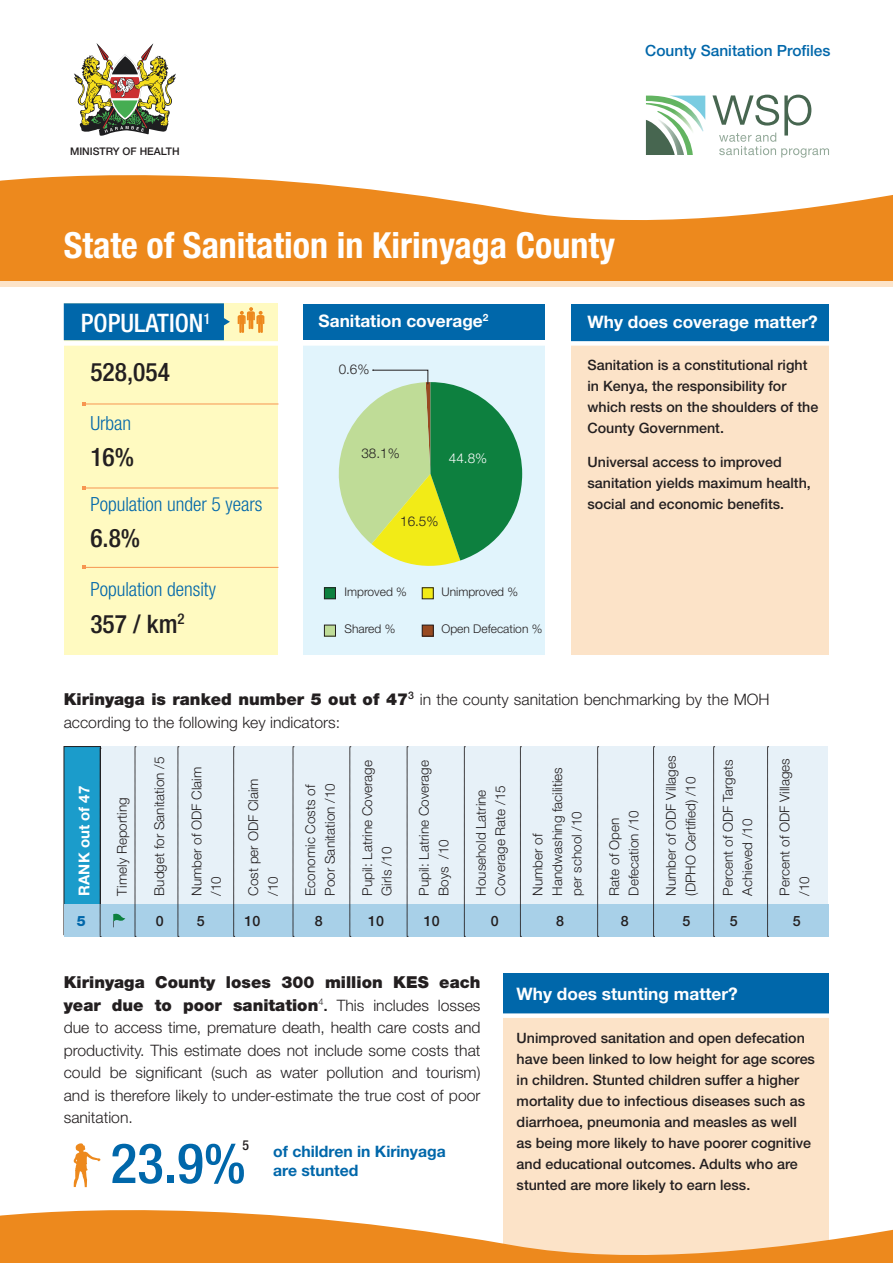
<style>
.page{position:relative;width:893px;height:1263px;background:#fff}
.page>*{position:absolute;margin:0;border:0;box-sizing:border-box;transform-origin:0 0}
.t1{font:500 condensed 55.5px "Helvetica Neue LT Std";color:#0067aa}
.t2{font:700 condensed 36px "Helvetica Neue LT Std";color:#fff}
.t3{font:500 condensed 25.5px "Helvetica Neue LT Std";color:#231f20}
.t4{font:500 condensed 25.5px "Helvetica Neue LT Std";color:#fff}
.t5{font:300 condensed 19.5px "Helvetica Neue LT Std";color:#0067aa}
.CSO_Body_text{font:700 17.25px "Helvetica Neue LT Std";color:#fff}
.CSO_Body_text-2{font:900 16.5px/22.5px "Helvetica Neue LT Std";color:#231f20}
.CSO_Body_text-3{font:300 15.75px/22.5px "Helvetica Neue LT Std";color:#231f20}
.CSO_Body_text-4{font:700 15.75px/19.5px "Helvetica Neue LT Std";color:#0067aa}
.CSO_Body_text-5{font:500 15.45px "Helvetica Neue LT Std";color:#0067aa}
.CSO_Body_text-6{font:700 15px "Helvetica Neue LT Std";color:#fff}
.CSO_Body_text-7{font:500 14.25px/21px "Helvetica Neue LT Std";color:#231f20}
.CSO_Body_text-8{font:800 14.25px "Helvetica Neue LT Std";color:#0067aa}
.t6{font:500 condensed 13.8px "Helvetica Neue LT Std";color:#231f20}
.CSO_Body_text-9{font:300 13.5px/19.5px "Helvetica Neue LT Std";color:#231f20}
.CSO_Body_text-10{font:300 13.5px "Helvetica Neue LT Std";color:#fff}
.CSO_Body_text-11{font:300 12px "Helvetica Neue LT Std";color:#231f20}
.CSO_Body_text-12{font:500 10.5px "Helvetica Neue LT Std";color:#231f20}
.s1{font-weight:900;font-size:16.5px}
.s2{font-weight:500;font-size:15.75px}
.s3{font-weight:300;font-size:15.75px}
</style>
<div class="page">
<div style="left:304px;top:344px;width:241px;height:311px;background:#e1f4fc"></div>
<div style="left:64px;top:303px;width:214px;height:352px;background:#fffac1"></div>
<svg style="left:238px;top:307px;width:26px;height:26px"></svg>
<div style="left:64px;top:303px;width:166px;height:37px;background:#0067aa"></div>
<hr style="left:84px;top:404px;width:194px;height:1px;background:#f79551">
<hr style="left:84px;top:488px;width:194px;height:1px;background:#f79551">
<hr style="left:84px;top:567px;width:194px;height:1px;background:#f79551">
<div style="left:503px;top:1013px;width:326px;height:250px;background:#fce3c8"></div>
<div style="left:0;top:276px;width:893px;height:11px;background:#fce3c8"></div>
<div style="left:0;top:240px;width:893px;height:41px;background:#ed891d"></div>
<div style="left:65px;top:746px;width:763px;height:189px;background:#e7f1f8"></div>
<div style="left:64px;top:746px;width:36px;height:189px;background:#1b9ccb"></div>
<div style="left:64px;top:904px;width:764px;height:33px;background:#a8d0e8"></div>
<div style="left:304px;top:304px;width:241px;height:36px;background:#0067aa"></div>
<div style="left:571px;top:304px;width:258px;height:39px;background:#0067aa"></div>
<div style="left:571px;top:344px;width:258px;height:311px;background:#fce3c8"></div>
<div style="left:503px;top:973px;width:326px;height:42px;background:#0067aa"></div>
<svg style="left:712px;top:95px;width:117px;height:58px"></svg>
<svg style="left:646px;top:96px;width:59px;height:57px"></svg>
<svg style="left:0;top:153px;width:893px;height:73px"></svg>
<div style="left:324px;top:588px;width:11px;height:11px;background:#0d803f"></div>
<div style="left:324px;top:587px;width:12px;height:12px;border:1px solid #231f20"></div>
<div style="left:422px;top:588px;width:11px;height:11px;background:#f2eb17"></div>
<div style="left:422px;top:587px;width:11px;height:12px;border:1px solid #231f20"></div>
<div style="left:324px;top:625px;width:11px;height:11px;background:#bfdc97"></div>
<div style="left:324px;top:625px;width:12px;height:11px;border:1px solid #231f20"></div>
<div style="left:422px;top:625px;width:11px;height:11px;background:#984a21"></div>
<div style="left:422px;top:625px;width:11px;height:11px;border:1px solid #231f20"></div>
<svg style="left:338px;top:369px;width:184px;height:197px"></svg>
<div style="left:0;top:226px;width:893px;height:23px;background:#ed891d"></div>
<svg style="left:100px;top:748px;width:1px;height:189px"></svg>
<svg style="left:135px;top:746px;width:1px;height:191px"></svg>
<svg style="left:178px;top:746px;width:1px;height:191px"></svg>
<svg style="left:233px;top:746px;width:2px;height:191px"></svg>
<svg style="left:293px;top:746px;width:1px;height:191px"></svg>
<svg style="left:350px;top:746px;width:1px;height:191px"></svg>
<svg style="left:407px;top:746px;width:1px;height:191px"></svg>
<svg style="left:464px;top:746px;width:1px;height:191px"></svg>
<svg style="left:520px;top:746px;width:1px;height:191px"></svg>
<svg style="left:597px;top:746px;width:2px;height:191px"></svg>
<svg style="left:653px;top:746px;width:2px;height:191px"></svg>
<svg style="left:713px;top:746px;width:2px;height:191px"></svg>
<svg style="left:767px;top:746px;width:2px;height:191px"></svg>
<svg style="left:0;top:1210px;width:893px;height:53px;fill:#ed891d"></svg>
<div style="left:55px;top:341px;width:781px;height:5px;background:#fff"></div>
<div style="left:491px;top:1013px;width:373px;height:5px;background:#fff"></div>
<svg style="left:74px;top:43px;width:102px;height:93px"></svg>
<svg style="left:73px;top:1143px;width:27px;height:44px"></svg>
<svg style="left:113px;top:913px;width:12px;height:14px"></svg>
<p class="CSO_Body_text-5" style="left:645px;top:42px;width:187px">County Sanitation Profiles</p>
<p class="CSO_Body_text-12" style="left:70px;top:145px;width:111px">MINISTRY OF HEALTH</p>
<p class="t2" style="left:64px;top:223px;width:553px">State of Sanitation in Kirinyaga County</p>
<p class="t4" style="left:81px;top:308px;width:131px">POPULATION<sup>1</sup></p>
<p class="t3" style="left:90px;top:357px;width:81px">528,054</p>
<p class="t5" style="left:90px;top:411px;width:42px">Urban</p>
<p class="t3" style="left:90px;top:441px;width:45px">16%</p>
<p class="t5" style="left:90px;top:493px;width:174px">Population under 5 years</p>
<p class="t3" style="left:90px;top:523px;width:51px">6.8%</p>
<p class="t5" style="left:90px;top:578px;width:127px">Population density</p>
<p class="t3" style="left:90px;top:608px;width:96px">357 / km<sup>2</sup></p>
<p class="CSO_Body_text" style="left:319px;top:310px;width:171px">Sanitation coverage<sup>2</sup></p>
<p class="CSO_Body_text-9" style="left:339px;top:359px;width:32px">0.6%</p>
<p class="CSO_Body_text-9" style="left:361px;top:444px;width:40px">38.1%</p>
<p class="CSO_Body_text-10" style="left:449px;top:450px;width:40px">44.8%</p>
<p class="CSO_Body_text-9" style="left:400px;top:511px;width:40px">16.5%</p>
<p class="CSO_Body_text-11" style="left:344px;top:584px;width:64px">Improved %</p>
<p class="CSO_Body_text-11" style="left:441px;top:584px;width:78px">Unimproved %</p>
<p class="CSO_Body_text-11" style="left:344px;top:622px;width:52px">Shared %</p>
<p class="CSO_Body_text-11" style="left:441px;top:622px;width:102px">Open Defecation %</p>
<p class="CSO_Body_text" style="left:587px;top:311px;width:232px">Why does coverage matter?</p>
<p class="CSO_Body_text-7" style="left:587px;top:354px;width:232px">Sanitation is a constitutional right in Kenya, the responsibility for which rests on the shoulders of the<br>County Government.</p>
<p class="CSO_Body_text-7" style="left:587px;top:451px;width:225px">Universal access to improved sanitation yields maximum health, social and economic benefits.</p>
<p class="CSO_Body_text-3" style="left:64px;top:688px;width:707px"><span class="s1">Kirinyaga is ranked number 5 out of 47</span><sup>3</sup> in the county sanitation benchmarking by the MOH according to the following key indicators:</p>
<p class="CSO_Body_text-6" style="left:75px;top:896px;width:111px;rotate:-90deg">RANK out of 47</p>
<p class="CSO_Body_text-9" style="left:112px;top:896px;width:100px;rotate:-90deg">Timely Reporting</p>
<p class="CSO_Body_text-9" style="left:149px;top:896px;width:140px;rotate:-90deg">Budget for Sanitation /5</p>
<p class="CSO_Body_text-9" style="left:187px;top:896px;width:130px;rotate:-90deg">Number of ODF Claim /10</p>
<p class="CSO_Body_text-9" style="left:243px;top:896px;width:119px;rotate:-90deg">Cost per ODF Claim /10</p>
<p class="CSO_Body_text-9" style="left:300px;top:896px;width:114px;rotate:-90deg">Economic Costs of<br>Poor Sanitation /10</p>
<p class="CSO_Body_text-9" style="left:357px;top:896px;width:137px;rotate:-90deg">Pupil: Latrine Coverage<br>Girls /10</p>
<p class="CSO_Body_text-9" style="left:414px;top:896px;width:137px;rotate:-90deg">Pupil: Latrine Coverage<br>Boys /10</p>
<p class="CSO_Body_text-9" style="left:471px;top:896px;width:112px;rotate:-90deg">Household Latrine<br>Coverage Rate /15</p>
<p class="CSO_Body_text-9" style="left:528px;top:896px;width:130px;rotate:-90deg">Number of<br>Handwashing facilities per school /10</p>
<p class="CSO_Body_text-9" style="left:604px;top:896px;width:87px;rotate:-90deg">Rate of Open<br>Defecation /10</p>
<p class="CSO_Body_text-9" style="left:661px;top:896px;width:141px;rotate:-90deg">Number of ODF Villages (DPHO Certified) /10</p>
<p class="CSO_Body_text-9" style="left:718px;top:896px;width:138px;rotate:-90deg">Percent of ODF Targets<br>Achieved /10</p>
<p class="CSO_Body_text-9" style="left:775px;top:896px;width:139px;rotate:-90deg">Percent of ODF Villages /10</p>
<p class="CSO_Body_text-8" style="left:77px;top:912px;width:10px">5</p>
<p class="CSO_Body_text-7" style="left:156px;top:910px;width:9px">0</p>
<p class="CSO_Body_text-7" style="left:197px;top:910px;width:9px">5</p>
<p class="CSO_Body_text-7" style="left:245px;top:910px;width:17px">10</p>
<p class="CSO_Body_text-7" style="left:315px;top:910px;width:9px">8</p>
<p class="CSO_Body_text-7" style="left:368px;top:910px;width:17px">10</p>
<p class="CSO_Body_text-7" style="left:424px;top:910px;width:17px">10</p>
<p class="CSO_Body_text-7" style="left:491px;top:910px;width:9px">0</p>
<p class="CSO_Body_text-7" style="left:556px;top:910px;width:9px">8</p>
<p class="CSO_Body_text-7" style="left:621px;top:910px;width:9px">8</p>
<p class="CSO_Body_text-7" style="left:682px;top:910px;width:9px">5</p>
<p class="CSO_Body_text-7" style="left:730px;top:910px;width:9px">5</p>
<p class="CSO_Body_text-7" style="left:793px;top:910px;width:9px">5</p>
<p class="CSO_Body_text-2" style="left:64px;top:971px;width:418px">Kirinyaga County loses 300 million KES each year due to poor sanitation<sup>4</sup><span class="s2">.</span> <span class="s3">This includes losses</span></p>
<p class="CSO_Body_text-3" style="left:64px;top:1016px;width:418px;text-align:justify">due to access time, premature death, health care costs and productivity. This estimate does not include some costs that could be significant (such as water pollution and tourism) and is therefore likely to under-estimate the true cost of poor sanitation.</p>
<p class="t6" style="left:242px;top:1137px;width:8px">5</p>
<p class="t1" style="left:111px;top:1130px;width:137px">23.9%</p>
<p class="CSO_Body_text-4" style="left:273px;top:1141px;width:174px">of children in Kirinyaga are stunted</p>
<p class="CSO_Body_text" style="left:517px;top:984px;width:223px">Why does stunting matter?</p>
<p class="CSO_Body_text-7" style="left:517px;top:1027px;width:300px">Unimproved sanitation and open defecation have been linked to low height for age scores in children. Stunted children suffer a higher mortality due to infectious diseases such as diarrhoea, pneumonia and measles as well as being more likely to have poorer cognitive and educational outcomes. Adults who are stunted are more likely to earn less.</p>
</div>
